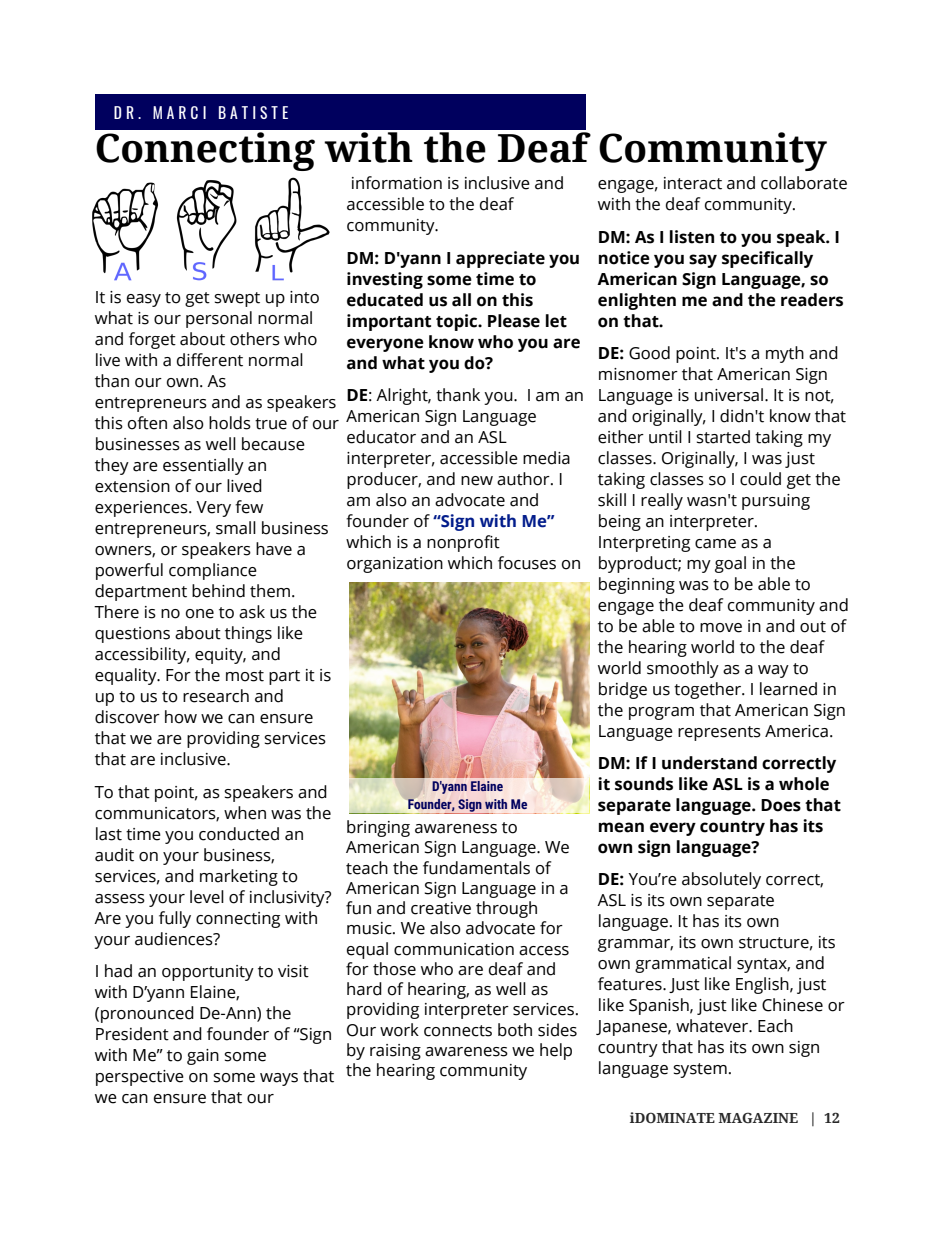
<style>
.page{position:relative;width:945px;height:1242px;background:#fff}
.page>*{position:absolute;margin:0;border:0;box-sizing:border-box;transform-origin:0 0}
.t1{font:700 38.7px "Droid Serif";color:#000}
.t2{font:16.65px/21px "Open Sans";color:#000}
.t3{font:700 16.65px/21px "Open Sans";color:#000}
.t4{font:15.45px "Oswald";letter-spacing:.26em;color:#fff}
.t5{font:700 13.95px "Droid Serif";color:#282828}
.t6{font:700 13.5px/18.5px "Roboto Condensed";color:#00005e;text-align:center}
.s1{font-weight:700}
.s2{font-weight:700;color:#021c8b}
</style>
<div class="page">
<img style="left:92px;top:177px;width:238px;height:104px">
<div style="left:95px;top:94px;width:491px;height:36px;background:#00005e"></div>
<img style="left:350px;top:583px;width:239px;height:196px">
<svg style="left:350px;top:779px;width:239px;height:34px;background:#eee0d1"></svg>
<p class="t4" style="left:114px;top:101px;width:176px">DR. MARCI BATISTE</p>
<h1 class="t1" style="left:95px;top:126px;width:734px">Connecting with the Deaf Community</h1>
<p class="t2" style="left:347px;top:172px;width:219px">information is inclusive and accessible to the deaf community.</p>
<p class="t3" style="left:347px;top:247px;width:235px">DM: D'yann I appreciate you investing some time to educated us all on this important topic. Please let everyone know who you are and what you do?</p>
<p class="t2" style="left:347px;top:384px;width:239px"><span class="s1">DE</span>: Alright, thank you. I am an<br>American Sign Language educator and an ASL interpreter, accessible media producer, and new author. I am also an advocate and founder of <span class="s2">“Sign with Me” </span>which is a nonprofit organization which focuses on</p>
<p class="t2" style="left:95px;top:286px;width:246px">It is easy to get swept up into what is our personal normal and forget about others who live with a different normal than our own. As entrepreneurs and as speakers this often also holds true of our businesses as well because they are essentially an extension of our lived experiences. Very few entrepreneurs, small business owners, or speakers have a powerful compliance department behind them.<br>There is no one to ask us the questions about things like accessibility, equity, and equality. For the most part it is up to us to research and discover how we can ensure that we are providing services that are inclusive.</p>
<p class="t2" style="left:95px;top:781px;width:239px">To that point, as speakers and communicators, when was the last time you conducted an audit on your business, services, and marketing to assess your level of inclusivity?<br>Are you fully connecting with your audiences?</p>
<p class="t2" style="left:95px;top:960px;width:241px">I had an opportunity to visit with D’yann Elaine, (pronounced De-Ann) the<br>President and founder of “Sign with Me” to gain some perspective on some ways that we can ensure that our</p>
<p class="t6" style="left:408px;top:777px;width:121px">D'yann Elaine<br>Founder, Sign with Me</p>
<p class="t2" style="left:346px;top:817px;width:235px;line-height:20.2px">bringing awareness to<br>American Sign Language. We teach the fundamentals of<br>American Sign Language in a fun and creative through music. We also advocate for equal communication access for those who are deaf and hard of hearing, as well as providing interpreter services.<br>Our work connects both sides by raising awareness we help the hearing community</p>
<p class="t2" style="left:598px;top:172px;width:251px">engage, interact and collaborate with the deaf community.</p>
<p class="t3" style="left:598px;top:226px;width:247px">DM: As I listen to you speak. I notice you say specifically<br>American Sign Language, so enlighten me and the readers on that.</p>
<p class="t2" style="left:598px;top:342px;width:252px"><span class="s1">DE:</span> Good point. It's a myth and misnomer that American Sign<br>Language is universal. It is not, and originally, I didn't know that either until I started taking my classes. Originally, I was just taking classes so I could get the skill I really wasn't pursuing being an interpreter.<br>Interpreting came as a byproduct; my goal in the beginning was to be able to engage the deaf community and to be able to move in and out of the hearing world to the deaf world smoothly as a way to bridge us together. I learned in the program that American Sign<br>Language represents America.</p>
<p class="t3" style="left:598px;top:752px;width:244px">DM: If I understand correctly it sounds like ASL is a whole separate language. Does that mean every country has its own sign language?</p>
<p class="t2" style="left:598px;top:868px;width:248px"><span class="s1">DE:</span> You’re absolutely correct,<br>ASL is its own separate language. It has its own grammar, its own structure, its own grammatical syntax, and features. Just like English, just like Spanish, just like Chinese or<br>Japanese, whatever. Each country that has its own sign language system.</p>
<p class="t5" style="left:630px;top:1110px;width:212px">iDOMINATE MAGAZINE | 12</p>
</div>
